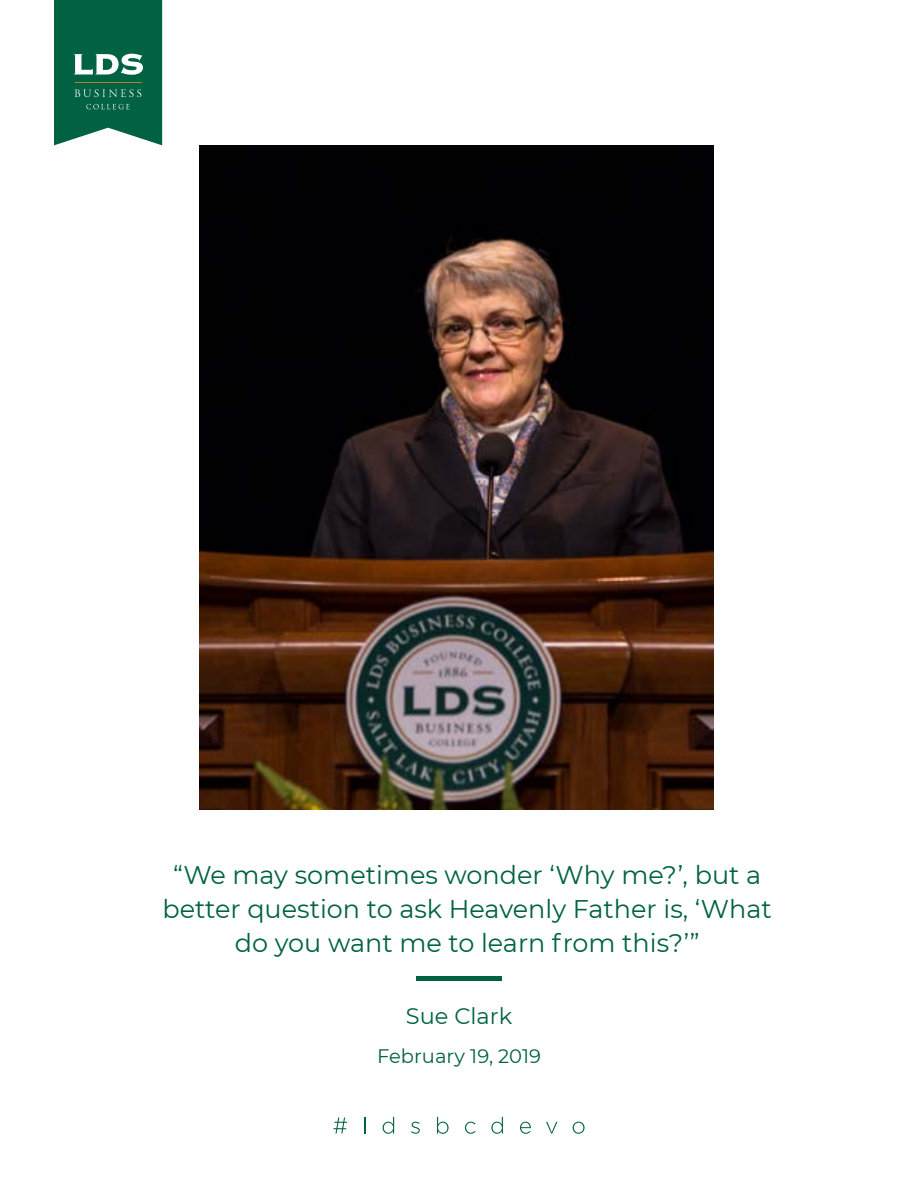
<style>
.page{position:relative;width:918px;height:1188px;background:#fff}
.page>*{position:absolute;margin:0;border:0;box-sizing:border-box;transform-origin:0 0}
.t1{font:25.5px/33.8px "Montserrat";color:#006242;text-align:center}
.t2{font:22.5px "Montserrat";color:#006242}
.t3{font:19.5px "Montserrat";color:#006242}
</style>
<div class="page">
<svg style="left:333px;top:1118px;width:14px;height:16px"></svg>
<svg style="left:364px;top:1117px;width:1px;height:17px"></svg>
<svg style="left:383px;top:1117px;width:11px;height:17px"></svg>
<svg style="left:411px;top:1122px;width:9px;height:12px"></svg>
<svg style="left:437px;top:1117px;width:12px;height:17px"></svg>
<svg style="left:465px;top:1122px;width:11px;height:12px"></svg>
<svg style="left:491px;top:1117px;width:12px;height:17px"></svg>
<svg style="left:520px;top:1122px;width:11px;height:12px"></svg>
<svg style="left:546px;top:1122px;width:11px;height:12px"></svg>
<svg style="left:573px;top:1122px;width:12px;height:12px"></svg>
<svg style="left:54px;top:0;width:108px;height:145px;background:#1e7458"></svg>
<hr style="left:75px;top:82px;width:67px;height:1px;background:#ae842d">
<img style="left:200px;top:145px;width:514px;height:665px">
<hr style="left:416px;top:977px;width:86px;height:4px;background:#006242">
<p class="t1" style="left:162px;top:857px;width:611px">“We may sometimes wonder ‘Why me?’, but a better question to ask Heavenly Father is, ‘What do you want me to learn from this?’”</p>
<p class="t2" style="left:406px;top:1001px;width:108px">Sue Clark</p>
<p class="t3" style="left:377px;top:1043px;width:165px">February 19, 2019</p>
</div>
